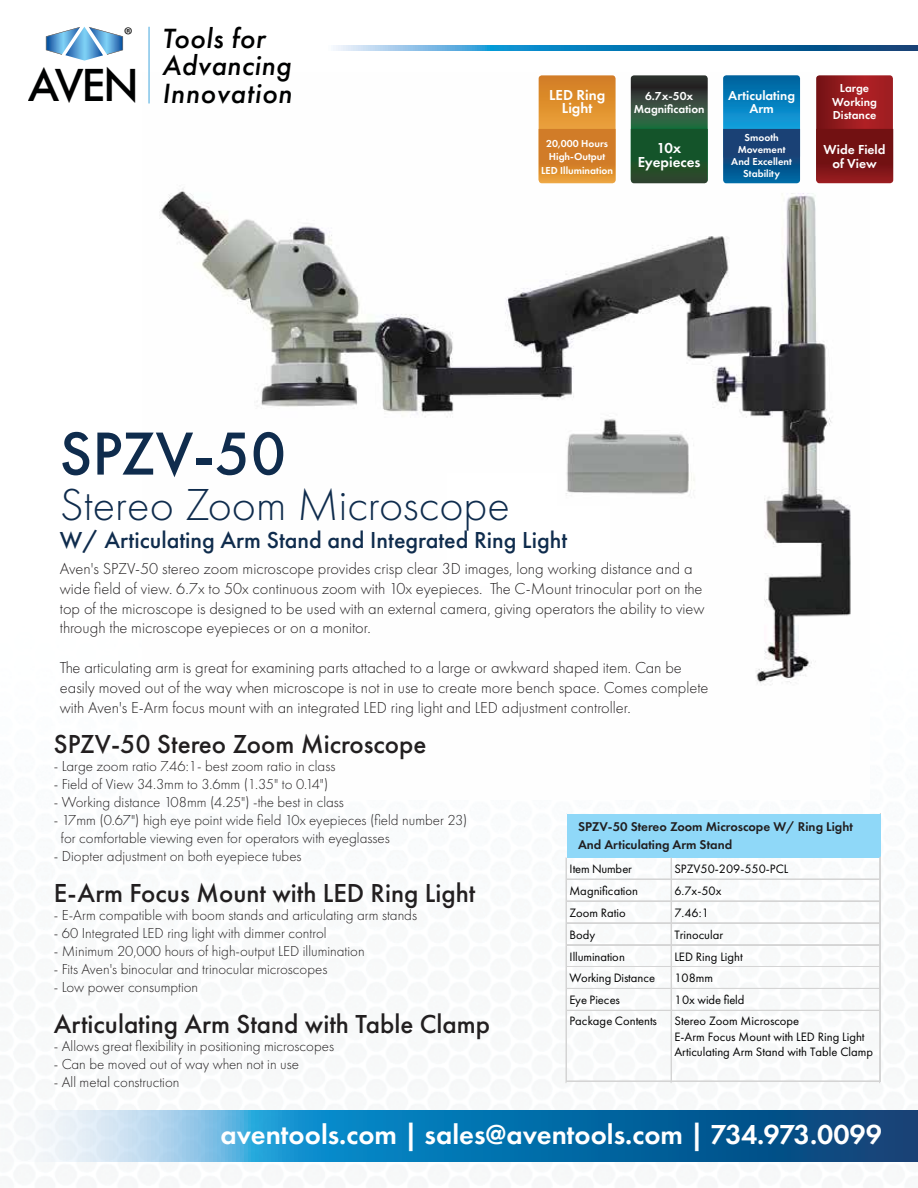
<style>
.page{position:relative;width:918px;height:1188px;background:#fff}
.page>*{position:absolute;margin:0;border:0;box-sizing:border-box;transform-origin:0 0}
.t1{font:500 63px "Futura PT";color:#0f2c4d}
.t2{font:300 46.5px "Futura PT";color:#0f2c4d}
.t3{font:italic 500 28.95px "Futura PT";letter-spacing:.02em;color:#000101}
.t4{font:600 28.5px "Futura PT";color:#fff}
.t5{font:500 27px "Futura PT";color:#221f20}
.t6{font:500 24px "Futura PT";color:#0f2c4d}
.t7{font:21.45px "Myriad Pro";color:#000101}
.t8{font:300 16.5px/19.8px "Futura PT";color:#221f20}
.t9{font:300 15px/18px "Futura PT";color:#221f20}
.t10{font:600 15px/13.5px "Futura PT";color:#fff;text-align:center}
.t11{font:600 13.5px/13.5px "Futura PT";color:#fff;text-align:center}
.t12{font:600 13.2px/17.5px "Futura PT";color:#221f20}
.t13{font:12.6px/15.1px "Futura PT";color:#010101}
.t14{font:600 12px/13.5px "Futura PT";color:#fff;text-align:center}
.t15{font:600 10.5px/12px "Futura PT";color:#fff;text-align:center}
.s1{font-style:normal;font-size:48.15px}
</style>
<div class="page">
<img style="left:35px;top:813px;width:883px;height:349px">
<img style="left:148px;top:72px;width:721px;height:613px">
<hr style="left:149px;top:27px;width:1px;height:76px;background:#43a7de">
<svg style="left:46px;top:27px;width:78px;height:34px"></svg>
<svg style="left:333px;top:46px;width:585px;height:4px;background:#2b81b6"></svg>
<svg style="left:16px;top:1110px;width:902px;height:51px;background:#3788b8"></svg>
<svg style="left:539px;top:75px;width:77px;height:108px;background:#da892e"></svg>
<svg style="left:631px;top:75px;width:77px;height:108px;background:#264d32"></svg>
<svg style="left:723px;top:75px;width:77px;height:108px;background:#0c669f"></svg>
<svg style="left:816px;top:75px;width:77px;height:108px;background:#89181b"></svg>
<div style="left:567px;top:814px;width:313px;height:44px;background:#8fd8f8"></div>
<hr style="left:566px;top:858px;width:1px;height:225px;background:#d4d4d4">
<hr style="left:671px;top:858px;width:1px;height:225px;background:#d4d4d4">
<hr style="left:879px;top:858px;width:1px;height:225px;background:#d4d4d4">
<hr style="left:880px;top:858px;width:1px;height:224px;background:#d4d4d4">
<hr style="left:566px;top:879px;width:314px;height:1px;background:#d4d4d4">
<hr style="left:566px;top:901px;width:314px;height:1px;background:#d4d4d4">
<hr style="left:566px;top:922px;width:314px;height:1px;background:#d4d4d4">
<hr style="left:566px;top:923px;width:314px;height:1px;background:#d4d4d4">
<hr style="left:566px;top:944px;width:314px;height:1px;background:#d4d4d4">
<hr style="left:566px;top:945px;width:314px;height:1px;background:#d4d4d4">
<hr style="left:566px;top:966px;width:314px;height:1px;background:#d4d4d4">
<hr style="left:566px;top:988px;width:314px;height:1px;background:#d4d4d4">
<hr style="left:566px;top:1010px;width:314px;height:1px;background:#d4d4d4">
<hr style="left:566px;top:1081px;width:314px;height:1px;background:#d4d4d4">
<div style="left:448px;top:473px;width:162px;height:113px;background:#fff"></div>
<img style="left:558px;top:404px;width:146px;height:102px">
<h3 class="t3" style="left:162px;top:20px;width:104px">Tools for</h3>
<h3 class="t3" style="left:162px;top:48px;width:131px">Advancing</h3>
<h3 class="t7" style="left:124px;top:22px;width:10px">®</h3>
<h3 class="t3" style="left:28px;top:75px;width:265px"><span class="s1">AVEN</span> Innovation</h3>
<p class="t10" style="left:549px;top:88px;width:58px">LED Ring<br>Light</p>
<p class="t14" style="left:634px;top:89px;width:72px">6.7x-50x<br>Magnification</p>
<p class="t10" style="left:638px;top:141px;width:64px">10x<br>Eyepieces</p>
<p class="t15" style="left:541px;top:136px;width:74px;line-height:13.5px">20,000 Hours<br>High-Output<br>LED Illumination</p>
<p class="t11" style="left:728px;top:88px;width:68px">Articulating<br>Arm</p>
<p class="t15" style="left:731px;top:132px;width:62px">Smooth<br>Movement<br>And Excellent<br>Stability</p>
<p class="t14" style="left:832px;top:81px;width:46px">Large<br>Working<br>Distance</p>
<p class="t11" style="left:824px;top:143px;width:63px">Wide Field of View</p>
<h1 class="t1" style="left:60px;top:416px;width:228px">SPZV-50</h1>
<h2 class="t2" style="left:60px;top:478px;width:452px">Stereo Zoom Microscope</h2>
<h3 class="t6" style="left:60px;top:526px;width:509px">W/ Articulating Arm Stand and Integrated Ring Light</h3>
<p class="t8" style="left:60px;top:559px;width:646px">Aven's SPZV-50 stereo zoom microscope provides crisp clear 3D images, long working distance and a wide field of view. 6.7x to 50x continuous zoom with 10x eyepieces. The C-Mount trinocular port on the top of the microscope is designed to be used with an external camera, giving operators the ability to view through the microscope eyepieces or on a monitor.</p>
<p class="t8" style="left:60px;top:658px;width:650px">The articulating arm is great for examining parts attached to a large or awkward shaped item. Can be easily moved out of the way when microscope is not in use to create more bench space. Comes complete with Aven's E-Arm focus mount with an integrated LED ring light and LED adjustment controller.</p>
<h3 class="t5" style="left:54px;top:727px;width:374px">SPZV-50 Stereo Zoom Microscope</h3>
<p class="t9" style="left:54px;top:757px;width:283px">- Large zoom ratio 7.46:1- best zoom ratio in class</p>
<p class="t9" style="left:54px;top:775px;width:276px">- Field of View 34.3mm to 3.6mm (1.35" to 0.14")</p>
<p class="t9" style="left:54px;top:793px;width:292px">- Working distance 108mm (4.25") -the best in class</p>
<p class="t9" style="left:61px;top:811px;width:408px;text-indent:-7px">- 17mm (0.67") high eye point wide field 10x eyepieces (field number 23) for comfortable viewing even for operators with eyeglasses</p>
<p class="t9" style="left:54px;top:847px;width:249px">- Diopter adjustment on both eyepiece tubes</p>
<h3 class="t5" style="left:54px;top:877px;width:423px">E-Arm Focus Mount with LED Ring Light</h3>
<p class="t9" style="left:54px;top:906px;width:365px">- E-Arm compatible with boom stands and articulating arm stands</p>
<p class="t9" style="left:54px;top:924px;width:274px">- 60 Integrated LED ring light with dimmer control</p>
<p class="t9" style="left:54px;top:942px;width:312px">- Minimum 20,000 hours of high-output LED illumination</p>
<p class="t9" style="left:54px;top:960px;width:275px">- Fits Aven's binocular and trinocular microscopes</p>
<p class="t9" style="left:54px;top:978px;width:146px">- Low power consumption</p>
<h3 class="t5" style="left:54px;top:1008px;width:438px">Articulating Arm Stand with Table Clamp</h3>
<p class="t9" style="left:54px;top:1037px;width:282px">- Allows great flexibility in positioning microscopes</p>
<p class="t9" style="left:54px;top:1055px;width:247px">- Can be moved out of way when not in use</p>
<p class="t9" style="left:54px;top:1073px;width:127px">- All metal construction</p>
<p class="t12" style="left:578px;top:818px;width:277px">SPZV-50 Stereo Zoom Microscope W/ Ring Light<br>And Articulating Arm Stand</p>
<p class="t13" style="left:569px;top:861px;width:64px">Item Number</p>
<p class="t13" style="left:674px;top:861px;width:115px">SPZV50-209-550-PCL</p>
<p class="t13" style="left:569px;top:883px;width:70px">Magnification</p>
<p class="t13" style="left:674px;top:883px;width:49px">6.7x-50x</p>
<p class="t13" style="left:569px;top:905px;width:58px">Zoom Ratio</p>
<p class="t13" style="left:674px;top:905px;width:36px">7.46:1</p>
<p class="t13" style="left:569px;top:927px;width:27px">Body</p>
<p class="t13" style="left:674px;top:927px;width:50px">Trinocular</p>
<p class="t13" style="left:569px;top:949px;width:57px">Illumination</p>
<p class="t13" style="left:674px;top:949px;width:70px">LED Ring Light</p>
<p class="t13" style="left:569px;top:971px;width:88px">Working Distance</p>
<p class="t13" style="left:674px;top:971px;width:40px">108mm</p>
<p class="t13" style="left:569px;top:993px;width:52px">Eye Pieces</p>
<p class="t13" style="left:674px;top:993px;width:72px">10x wide field</p>
<p class="t13" style="left:569px;top:1014px;width:89px">Package Contents</p>
<p class="t13" style="left:674px;top:1014px;width:200px">Stereo Zoom Microscope<br>E-Arm Focus Mount with LED Ring Light<br>Articulating Arm Stand with Table Clamp</p>
<h3 class="t4" style="left:221px;top:1116px;width:663px">aventools.com | sales@aventools.com | 734.973.0099</h3>
</div>
